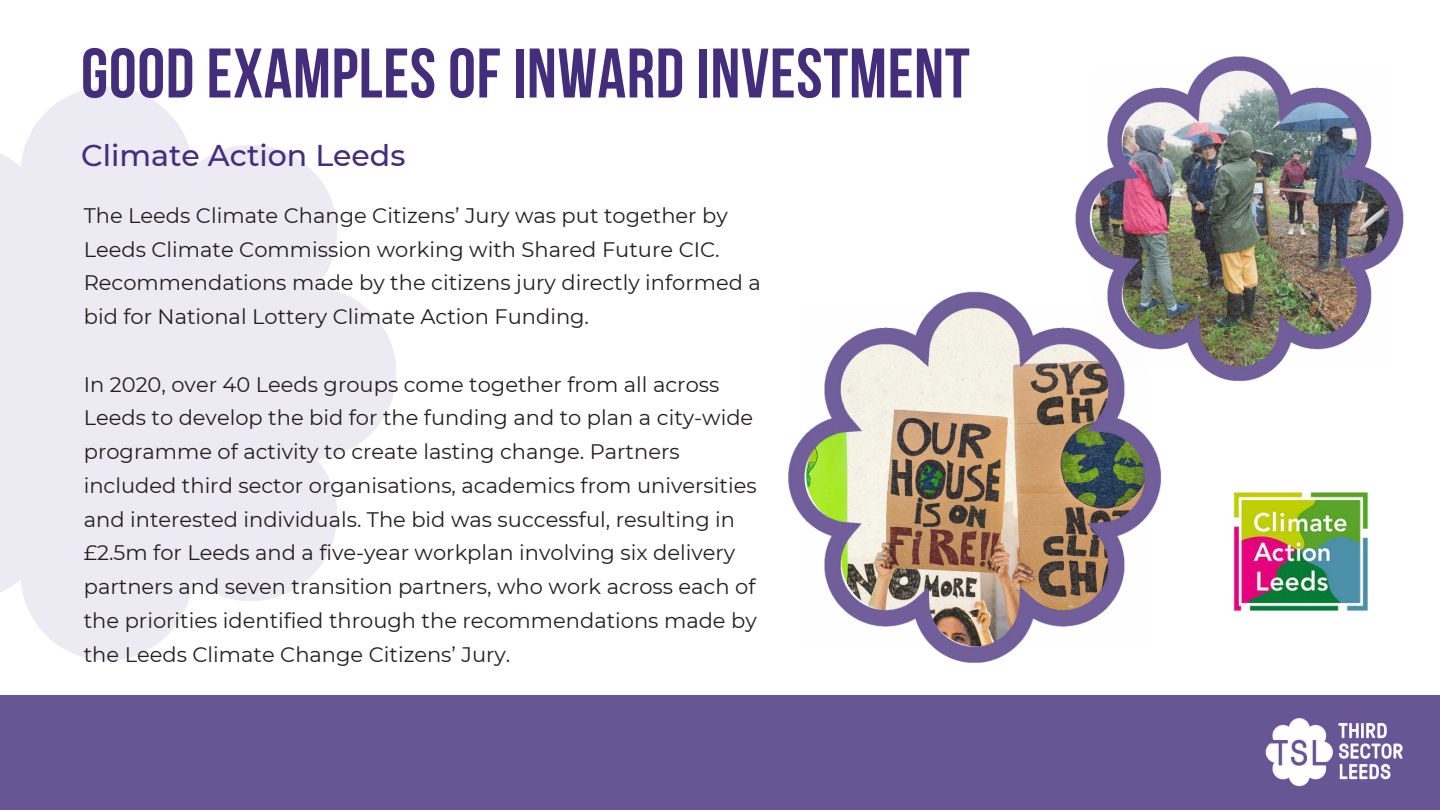
<style>
.page{position:relative;width:1440px;height:810px;background:#fff}
.page>*{position:absolute;margin:0;border:0;box-sizing:border-box;transform-origin:0 0}
.t1{font:70px "Bebas Neue Cyrillic";letter-spacing:.01em;color:#442d7b}
.t2{font:500 30px "Montserrat";color:#442d7b}
.t3{font:21px/33.8px "Montserrat";color:#231f1f}
</style>
<div class="page">
<svg style="left:0;top:87px;width:396px;height:573px;fill:#eceaf2"></svg>
<div style="left:0;top:695px;width:1440px;height:115px;background:#675594"></div>
<img style="left:1265px;top:718px;width:138px;height:69px">
<img style="left:1075px;top:56px;width:329px;height:325px">
<img style="left:788px;top:273px;width:401px;height:390px">
<img style="left:1233px;top:492px;width:135px;height:119px">
<h1 class="t1" style="left:81px;top:35px;width:890px">GOOD EXAMPLES OF INWARD INVESTMENT</h1>
<h2 class="t2" style="left:81px;top:135px;width:326px">Climate Action Leeds</h2>
<p class="t3" style="left:84px;top:198px;width:679px">The Leeds Climate Change Citizens’ Jury was put together by Leeds Climate Commission working with Shared Future CIC.<br>Recommendations made by the citizens jury directly informed a bid for National Lottery Climate Action Funding.</p>
<p class="t3" style="left:84px;top:367px;width:675px">In 2020, over 40 Leeds groups come together from all across Leeds to develop the bid for the funding and to plan a city-wide programme of activity to create lasting change. Partners included third sector organisations, academics from universities and interested individuals. The bid was successful, resulting in £2.5m for Leeds and a five-year workplan involving six delivery partners and seven transition partners, who work across each of the priorities identified through the recommendations made by the Leeds Climate Change Citizens’ Jury.</p>
</div>
